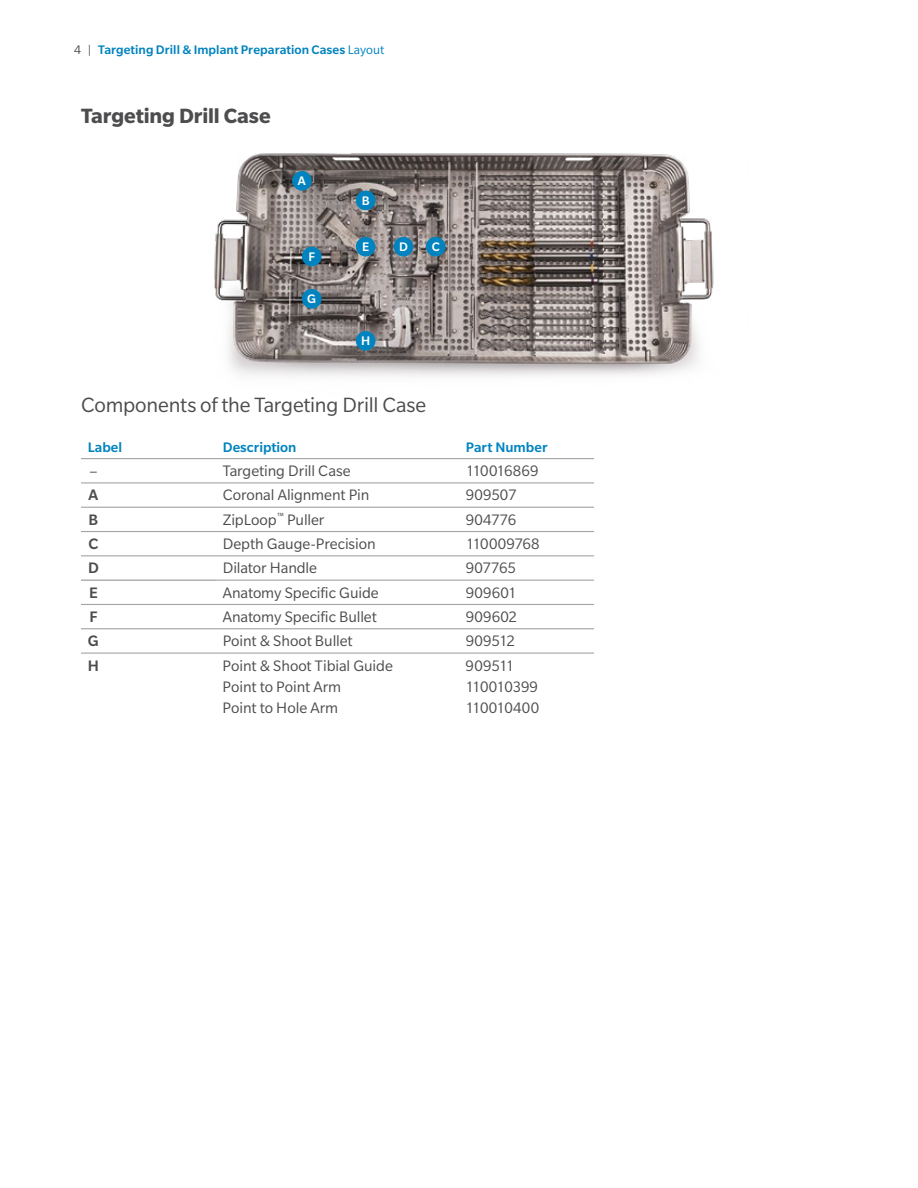
<style>
.page{position:relative;width:918px;height:1188px;background:#fff}
.page>*{position:absolute;margin:0;border:0;box-sizing:border-box;transform-origin:0 0}
.t1{font:22.5px "Slate Pro";letter-spacing:-.01em;color:#4d4d4f}
.t2{font:700 22.5px "Slate Pro";letter-spacing:-.005em;color:#4d4d4f}
.t3{font:16.5px/21px "Slate Pro";letter-spacing:-.005em;color:#4d4d4f}
.t4{font:500 16.5px "Slate Pro";color:#4d4d4f}
.t5{font:500 15px "Slate Pro";color:#0083bf}
.t6{font:500 13.5px "Slate Pro";letter-spacing:.005em;color:#0083bf}
.t7{font:500 13.5px "Slate Pro";color:#fff}
.s1{font-weight:400;color:#4d4d4f}
.s2{font-weight:400}
</style>
<div class="page">
<img style="left:214px;top:153px;width:500px;height:223px">
<hr style="left:81px;top:531px;width:135px;height:1px;background:#a2a4a7">
<hr style="left:81px;top:555px;width:135px;height:1px;background:#a2a4a7">
<hr style="left:81px;top:604px;width:135px;height:1px;background:#a2a4a7">
<hr style="left:81px;top:628px;width:135px;height:1px;background:#a2a4a7">
<hr style="left:81px;top:507px;width:135px;height:1px;background:#a2a4a7">
<hr style="left:81px;top:580px;width:135px;height:1px;background:#939598">
<hr style="left:81px;top:458px;width:135px;height:1px;background:#a2a4a7">
<hr style="left:81px;top:482px;width:135px;height:1px;background:#a2a4a7">
<hr style="left:216px;top:458px;width:243px;height:1px;background:#a2a4a7">
<hr style="left:459px;top:458px;width:135px;height:1px;background:#a2a4a7">
<hr style="left:216px;top:482px;width:243px;height:1px;background:#a2a4a7">
<hr style="left:459px;top:482px;width:135px;height:1px;background:#a2a4a7">
<hr style="left:216px;top:507px;width:243px;height:1px;background:#a2a4a7">
<hr style="left:216px;top:531px;width:243px;height:1px;background:#a2a4a7">
<hr style="left:216px;top:555px;width:243px;height:1px;background:#a2a4a7">
<hr style="left:216px;top:580px;width:243px;height:1px;background:#a2a4a7">
<hr style="left:216px;top:604px;width:243px;height:1px;background:#a2a4a7">
<hr style="left:216px;top:628px;width:243px;height:1px;background:#a2a4a7">
<hr style="left:216px;top:653px;width:243px;height:1px;background:#a2a4a7">
<hr style="left:459px;top:653px;width:135px;height:1px;background:#a2a4a7">
<hr style="left:459px;top:628px;width:135px;height:1px;background:#a2a4a7">
<hr style="left:459px;top:604px;width:135px;height:1px;background:#a2a4a7">
<hr style="left:459px;top:580px;width:135px;height:1px;background:#a2a4a7">
<hr style="left:459px;top:507px;width:135px;height:1px;background:#a2a4a7">
<hr style="left:459px;top:531px;width:135px;height:1px;background:#a2a4a7">
<hr style="left:459px;top:555px;width:135px;height:1px;background:#a2a4a7">
<hr style="left:81px;top:653px;width:135px;height:1px;background:#a2a4a7">
<div style="left:292px;top:171px;width:20px;height:20px;background:#0083bf;border-radius:50%"></div>
<div style="left:356px;top:191px;width:19px;height:19px;background:#0083bf;border-radius:50%"></div>
<div style="left:426px;top:237px;width:19px;height:19px;background:#0083bf;border-radius:50%"></div>
<div style="left:394px;top:237px;width:19px;height:19px;background:#0083bf;border-radius:50%"></div>
<div style="left:356px;top:237px;width:19px;height:19px;background:#0083bf;border-radius:50%"></div>
<div style="left:302px;top:247px;width:20px;height:19px;background:#0083bf;border-radius:50%"></div>
<div style="left:302px;top:289px;width:20px;height:20px;background:#0083bf;border-radius:50%"></div>
<div style="left:356px;top:331px;width:19px;height:20px;background:#0083bf;border-radius:50%"></div>
<p class="t6" style="left:74px;top:42px;width:312px"><span class="s1">4 |</span> Targeting Drill &amp; Implant Preparation Cases <span class="s2">Layout</span></p>
<h1 class="t2" style="left:81px;top:104px;width:191px">Targeting Drill Case</h1>
<p class="t7" style="left:298px;top:174px;width:9px">A</p>
<p class="t7" style="left:308px;top:249px;width:8px">F</p>
<p class="t7" style="left:307px;top:292px;width:10px">G</p>
<p class="t7" style="left:362px;top:193px;width:9px">B</p>
<p class="t7" style="left:362px;top:240px;width:9px">E</p>
<p class="t7" style="left:399px;top:240px;width:10px">D</p>
<p class="t7" style="left:432px;top:240px;width:10px">C</p>
<p class="t7" style="left:361px;top:334px;width:11px">H</p>
<h1 class="t1" style="left:81px;top:393px;width:347px">Components of the Targeting Drill Case</h1>
<p class="t5" style="left:88px;top:439px;width:36px">Label</p>
<p class="t5" style="left:223px;top:439px;width:75px">Description</p>
<p class="t5" style="left:466px;top:439px;width:83px">Part Number</p>
<p class="t3" style="left:89px;top:460px;width:10px">–</p>
<p class="t3" style="left:223px;top:460px;width:129px">Targeting Drill Case</p>
<p class="t3" style="left:466px;top:460px;width:74px">110016869</p>
<p class="t4" style="left:89px;top:486px;width:11px">A</p>
<p class="t3" style="left:223px;top:485px;width:148px">Coronal Alignment Pin</p>
<p class="t3" style="left:466px;top:485px;width:52px">909507</p>
<p class="t4" style="left:89px;top:511px;width:11px">B</p>
<p class="t3" style="left:223px;top:509px;width:103px">ZipLoop<sup>™</sup> Puller</p>
<p class="t3" style="left:466px;top:509px;width:52px">904776</p>
<p class="t4" style="left:89px;top:535px;width:11px">C</p>
<p class="t3" style="left:223px;top:533px;width:154px">Depth Gauge-Precision</p>
<p class="t3" style="left:466px;top:533px;width:75px">110009768</p>
<p class="t4" style="left:88px;top:559px;width:12px">D</p>
<p class="t3" style="left:223px;top:558px;width:96px">Dilator Handle</p>
<p class="t3" style="left:466px;top:558px;width:52px">907765</p>
<p class="t4" style="left:89px;top:584px;width:10px">E</p>
<p class="t3" style="left:223px;top:582px;width:158px">Anatomy Specific Guide</p>
<p class="t3" style="left:466px;top:582px;width:52px">909601</p>
<p class="t4" style="left:89px;top:608px;width:10px">F</p>
<p class="t3" style="left:223px;top:606px;width:156px">Anatomy Specific Bullet</p>
<p class="t3" style="left:466px;top:606px;width:53px">909602</p>
<p class="t4" style="left:88px;top:632px;width:12px">G</p>
<p class="t3" style="left:223px;top:631px;width:131px">Point &amp; Shoot Bullet</p>
<p class="t3" style="left:466px;top:631px;width:51px">909512</p>
<p class="t4" style="left:88px;top:656px;width:13px">H</p>
<p class="t3" style="left:223px;top:655px;width:172px">Point &amp; Shoot Tibial Guide<br>Point to Point Arm<br>Point to Hole Arm</p>
<p class="t3" style="left:466px;top:655px;width:75px">909511<br>110010399<br>110010400</p>
</div>
